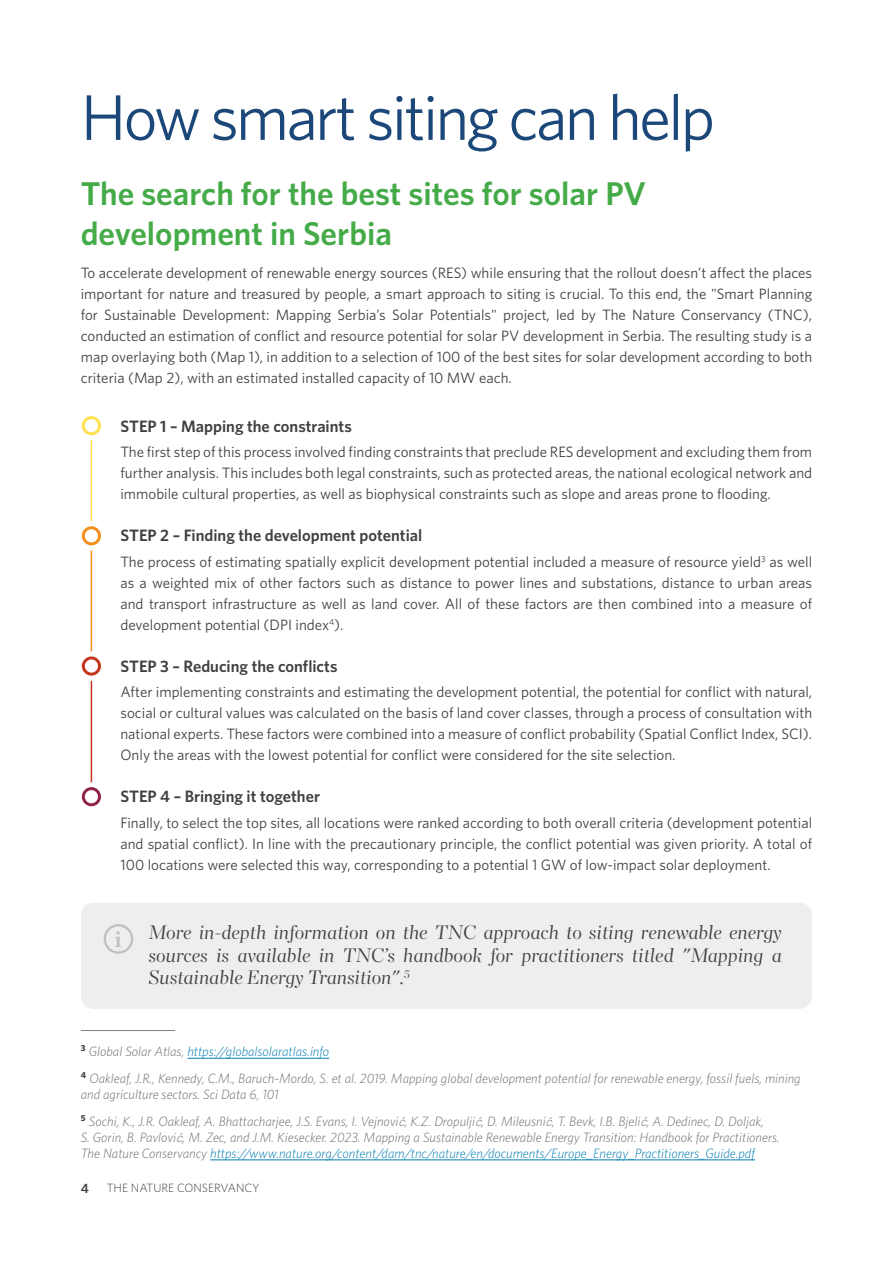
<style>
.page{position:relative;width:893px;height:1263px;background:#fff}
.page>*{position:absolute;margin:0;border:0;box-sizing:border-box;transform-origin:0 0}
.t1{font:64.5px "Whitney";letter-spacing:-.04em;color:#1b4879}
.t2{font:600 33px/39.6px "Whitney";color:#45ab48}
.t3{font:700 22.35px "Palatino";color:#bfc0c1}
.t4{font:italic 300 19.5px/22.5px "Chronicle Display";color:#413f41;text-align:justify}
.t5{font:600 16.5px "Whitney";color:#413f41}
.t6{font:15px/21px "Whitney";color:#413f41;text-align:justify}
.t7{font:italic 300 13.5px/16.2px "Whitney";color:#6c6d70}
.t8{font:italic 300 13.5px "Whitney";color:#037db4}
.t9{font:600 13.5px "Whitney";color:#413f41}
.t10{font:300 12px "Whitney";color:#413f41}
.s1{color:#6c6d70}
.s2{font-family:"Adelle Sans Devanagari";font-weight:100;font-size:12px;color:#6d6f72}
.s3{color:#037db4}
</style>
<div class="page">
<div style="left:81px;top:903px;width:731px;height:106px;background:#edefed;border-radius:13px"></div>
<svg style="left:82px;top:416px;width:19px;height:19px"></svg>
<div style="left:85px;top:419px;width:13px;height:13px;background:#fff;border-radius:50%"></div>
<svg style="left:82px;top:526px;width:19px;height:19px"></svg>
<div style="left:85px;top:529px;width:13px;height:13px;background:#fff;border-radius:50%"></div>
<svg style="left:82px;top:656px;width:19px;height:20px"></svg>
<div style="left:85px;top:659px;width:13px;height:14px;background:#fff;border-radius:50%"></div>
<svg style="left:82px;top:787px;width:19px;height:19px"></svg>
<div style="left:85px;top:790px;width:13px;height:13px;background:#fff;border-radius:50%"></div>
<hr style="left:91px;top:440px;width:1px;height:81px;background:#fae150">
<hr style="left:91px;top:550px;width:1px;height:101px;background:#f2901f">
<hr style="left:91px;top:681px;width:1px;height:101px;background:#c53527">
<hr style="left:187px;top:1058px;width:142px;height:1px;background:#037db4">
<hr style="left:210px;top:1159px;width:545px;height:1px;background:#037db4">
<hr style="left:81px;top:1030px;width:94px;height:1px;background:#808285">
<hr style="left:892px;top:399px;width:1px;height:864px;background:#000">
<div style="left:104px;top:924px;width:29px;height:30px;border:2px solid #bfc0bf;border-radius:50%"></div>
<p class="t1" style="left:81px;top:79px;width:636px">How smart siting can help</p>
<p class="t2" style="left:81px;top:173px;width:567px">The search for the best sites for solar PV development in Serbia</p>
<p class="t6" style="left:81px;top:262px;width:733px">To accelerate development of renewable energy sources (RES) while ensuring that the rollout doesn’t affect the places important for nature and treasured by people, a smart approach to siting is crucial. To this end, the "Smart Planning for Sustainable Development: Mapping Serbia’s Solar Potentials" project, led by The Nature Conservancy (TNC), conducted an estimation of conflict and resource potential for solar PV development in Serbia. The resulting study is a map overlaying both (Map 1), in addition to a selection of 100 of the best sites for solar development according to both criteria (Map 2), with an estimated installed capacity of 10 MW each.</p>
<p class="t5" style="left:120px;top:416px;width:233px">STEP 1 – Mapping the constraints</p>
<p class="t6" style="left:120px;top:441px;width:693px">The first step of this process involved finding constraints that preclude RES development and excluding them from further analysis. This includes both legal constraints, such as protected areas, the national ecological network and immobile cultural properties, as well as biophysical constraints such as slope and areas prone to flooding.</p>
<p class="t5" style="left:120px;top:526px;width:303px">STEP 2 – Finding the development potential</p>
<p class="t6" style="left:120px;top:551px;width:693px">The process of estimating spatially explicit development potential included a measure of resource yield<sup>3</sup> as well as a weighted mix of other factors such as distance to power lines and substations, distance to urban areas and transport infrastructure as well as land cover. All of these factors are then combined into a measure of development potential (DPI index<sup>4</sup>).</p>
<p class="t5" style="left:120px;top:656px;width:218px">STEP 3 – Reducing the conflicts</p>
<p class="t6" style="left:120px;top:681px;width:693px">After implementing constraints and estimating the development potential, the potential for conflict with natural, social or cultural values was calculated on the basis of land cover classes, through a process of consultation with national experts. These factors were combined into a measure of conflict probability (Spatial Conflict Index, SCI).<br>Only the areas with the lowest potential for conflict were considered for the site selection.</p>
<p class="t5" style="left:120px;top:787px;width:201px">STEP 4 – Bringing it together</p>
<p class="t6" style="left:120px;top:812px;width:693px">Finally, to select the top sites, all locations were ranked according to both overall criteria (development potential and spatial conflict). In line with the precautionary principle, the conflict potential was given priority. A total of 100 locations were selected this way, corresponding to a potential 1 GW of low-impact solar deployment.</p>
<p class="t3" style="left:115px;top:920px;width:9px">i</p>
<p class="t4" style="left:149px;top:920px;width:639px">More in-depth information on the TNC approach to siting renewable energy sources is available in TNC’s handbook for practitioners titled "Mapping a Sustainable Energy Transition".<sup>5</sup></p>
<p class="t8" style="left:81px;top:1044px;width:250px"><sup>3</sup> <span class="s1">Global Solar Atlas,</span> https://globalsolaratlas.info</p>
<p class="t7" style="left:81px;top:1070px;width:721px"><sup>4</sup> Oakleaf, J.R., Kennedy, C.M., Baruch-Mordo, S. et al. 2019. Mapping global development potential for renewable energy, fossil fuels, mining and agriculture sectors. Sci Data 6, 101</p>
<p class="t7" style="left:81px;top:1113px;width:701px"><sup>5</sup> Sochi, K., J.R. Oakleaf, A. Bhattacharjee, J.S. Evans, I. Vejnovi<span class="s2">ć</span>, K.Z. Dropulji<span class="s2">ć</span>, D. Mileusni<span class="s2">ć</span>, T. Bevk, I.B. Bjeli<span class="s2">ć</span>, A. Dedinec, D. Doljak,<br>S. Gorin, B. Pavlovi<span class="s2">ć</span>, M. Zec, and J.M. Kiesecker. 2023. Mapping a Sustainable Renewable Energy Transition: Handbook for Practitioners.<br>The Nature Conservancy <span class="s3">https://www.nature.org/content/dam/tnc/nature/en/documents/Europe_Energy_Practitioners_Guide.pdf</span></p>
<p class="t9" style="left:81px;top:1180px;width:10px">4</p>
<p class="t10" style="left:107px;top:1181px;width:154px">THE NATURE CONSERVANCY</p>
</div>
